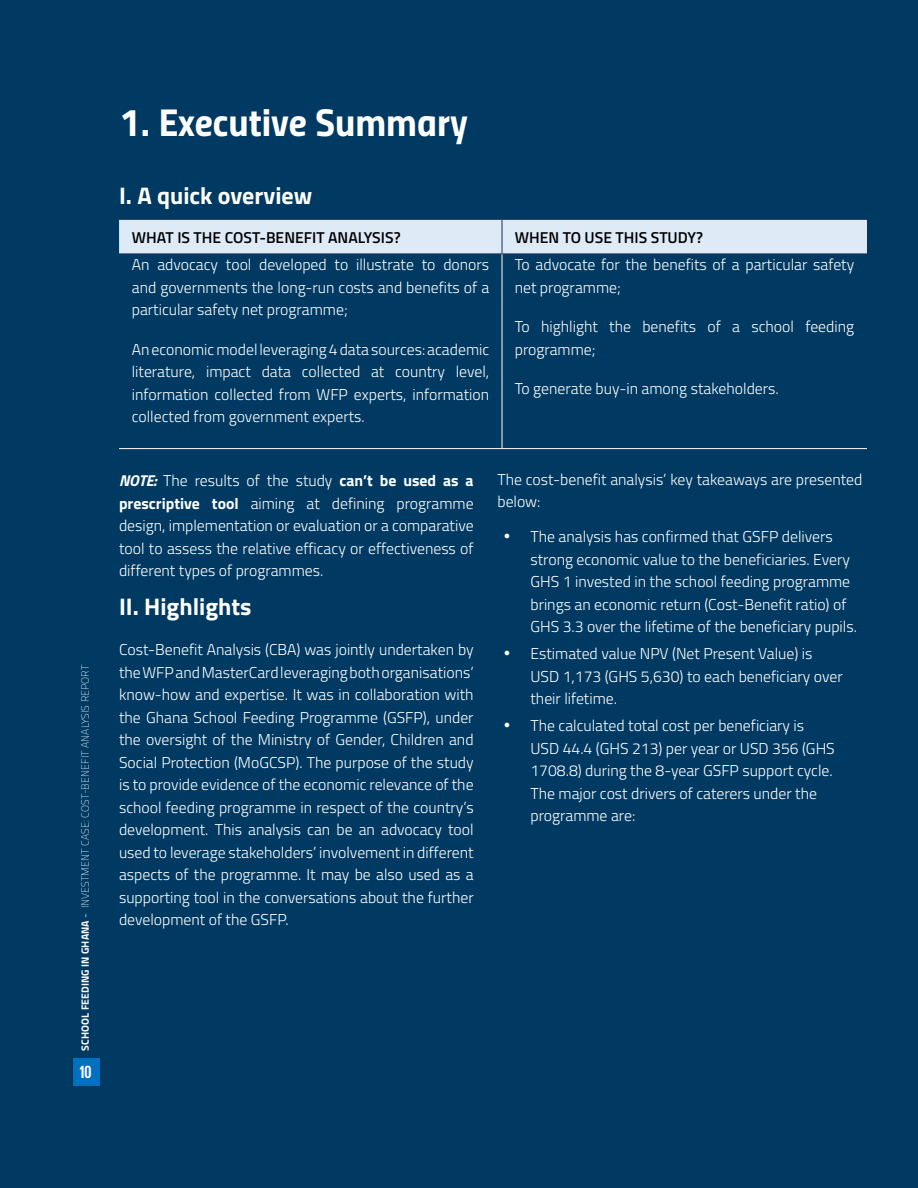
<style>
.page{position:relative;width:918px;height:1188px;background:#003a62}
.page>*{position:absolute;margin:0;border:0;box-sizing:border-box;transform-origin:0 0}
.t1{font:39px "Titillium Bold Upright";color:#fff}
.t2{font:700 24px "Titillium";color:#fff}
.t3{font:700 18px "Giorgio Sans";color:#fff}
.t4{font:300 15.75px/22.5px "Titillium";color:#fff}
.t5{font:600 15.75px "Titillium";color:#000}
.t6{font:100 10.5px "Titillium";letter-spacing:.01em;color:#fff}
.s1{font-weight:700}
.s2{font-weight:300}
.s3{font-weight:700;font-style:italic}
</style>
<div class="page">
<div style="left:119px;top:220px;width:748px;height:34px;background:#deeaf6"></div>
<hr style="left:119px;top:219px;width:383px;height:1px;background:#1c345b">
<hr style="left:502px;top:219px;width:365px;height:1px;background:#1c345b">
<hr style="left:502px;top:220px;width:1px;height:34px;background:#1c345b">
<hr style="left:119px;top:254px;width:383px;height:1px;background:#1c345b">
<hr style="left:502px;top:254px;width:365px;height:1px;background:#1c345b">
<hr style="left:502px;top:254px;width:1px;height:194px;background:#fff">
<hr style="left:119px;top:448px;width:383px;height:1px;background:#fff">
<hr style="left:502px;top:448px;width:365px;height:1px;background:#fff">
<div style="left:73px;top:1058px;width:27px;height:27px;background:#0070c0"></div>
<p class="t6" style="left:78px;top:1051px;width:387px;rotate:-90deg"><span class="s1">SCHOOL FEEDING IN GHANA</span> <span class="s2">-</span> INVESTMENT CASE: COST-BENEFIT ANALYSIS REPORT</p>
<p class="t3" style="left:80px;top:1063px;width:13px">10</p>
<h1 class="t1" style="left:119px;top:91px;width:350px">1. Executive Summary</h1>
<h2 class="t2" style="left:119px;top:178px;width:195px">I. A quick overview</h2>
<p class="t5" style="left:132px;top:225px;width:270px">WHAT IS THE COST-BENEFIT ANALYSIS?</p>
<p class="t5" style="left:515px;top:225px;width:190px">WHEN TO USE THIS STUDY?</p>
<p class="t4" style="left:132px;top:253px;width:359px;text-align:justify">An advocacy tool developed to illustrate to donors and governments the long-run costs and benefits of a particular safety net programme;</p>
<p class="t4" style="left:132px;top:337px;width:359px;text-align:justify">An economic model leveraging 4 data sources: academic literature, impact data collected at country level, information collected from WFP experts, information collected from government experts.</p>
<p class="t4" style="left:515px;top:253px;width:341px">To advocate for the benefits of a particular safety net programme;</p>
<p class="t4" style="left:515px;top:315px;width:341px">To highlight the benefits of a school feeding programme;</p>
<p class="t4" style="left:515px;top:377px;width:265px">To generate buy-in among stakeholders.</p>
<p class="t4" style="left:119px;top:468px;width:356px;text-align:justify"><span class="s3">NOTE:</span> The results of the study <span class="s1">can’t be used as a prescriptive tool</span> aiming at defining programme design, implementation or evaluation or a comparative tool to assess the relative efficacy or effectiveness of different types of programmes.</p>
<h2 class="t2" style="left:119px;top:589px;width:134px">II. Highlights</h2>
<p class="t4" style="left:119px;top:637px;width:356px;text-align:justify">Cost-Benefit Analysis (CBA) was jointly undertaken by the WFP and MasterCard leveraging both organisations’ know-how and expertise. It was in collaboration with the Ghana School Feeding Programme (GSFP), under the oversight of the Ministry of Gender, Children and Social Protection (MoGCSP). The purpose of the study is to provide evidence of the economic relevance of the school feeding programme in respect of the country’s development. This analysis can be an advocacy tool used to leverage stakeholders’ involvement in different aspects of the programme. It may be also used as a supporting tool in the conversations about the further development of the GSFP.</p>
<p class="t4" style="left:497px;top:467px;width:366px">The cost-benefit analysis’ key takeaways are presented below:</p>
<p class="t4" style="left:530px;top:525px;width:328px;text-indent:-27px">• The analysis has confirmed that GSFP delivers strong economic value to the beneficiaries. Every GHS 1 invested in the school feeding programme brings an economic return (Cost-Benefit ratio) of GHS 3.3 over the lifetime of the beneficiary pupils.</p>
<p class="t4" style="left:530px;top:642px;width:314px;text-indent:-27px">• Estimated value NPV (Net Present Value) is<br>USD 1,173 (GHS 5,630) to each beneficiary over their lifetime.</p>
<p class="t4" style="left:530px;top:714px;width:306px;text-indent:-27px">• The calculated total cost per beneficiary is USD 44.4 (GHS 213) per year or USD 356 (GHS 1708.8) during the 8-year GSFP support cycle.<br>The major cost drivers of caterers under the programme are:</p>
</div>
